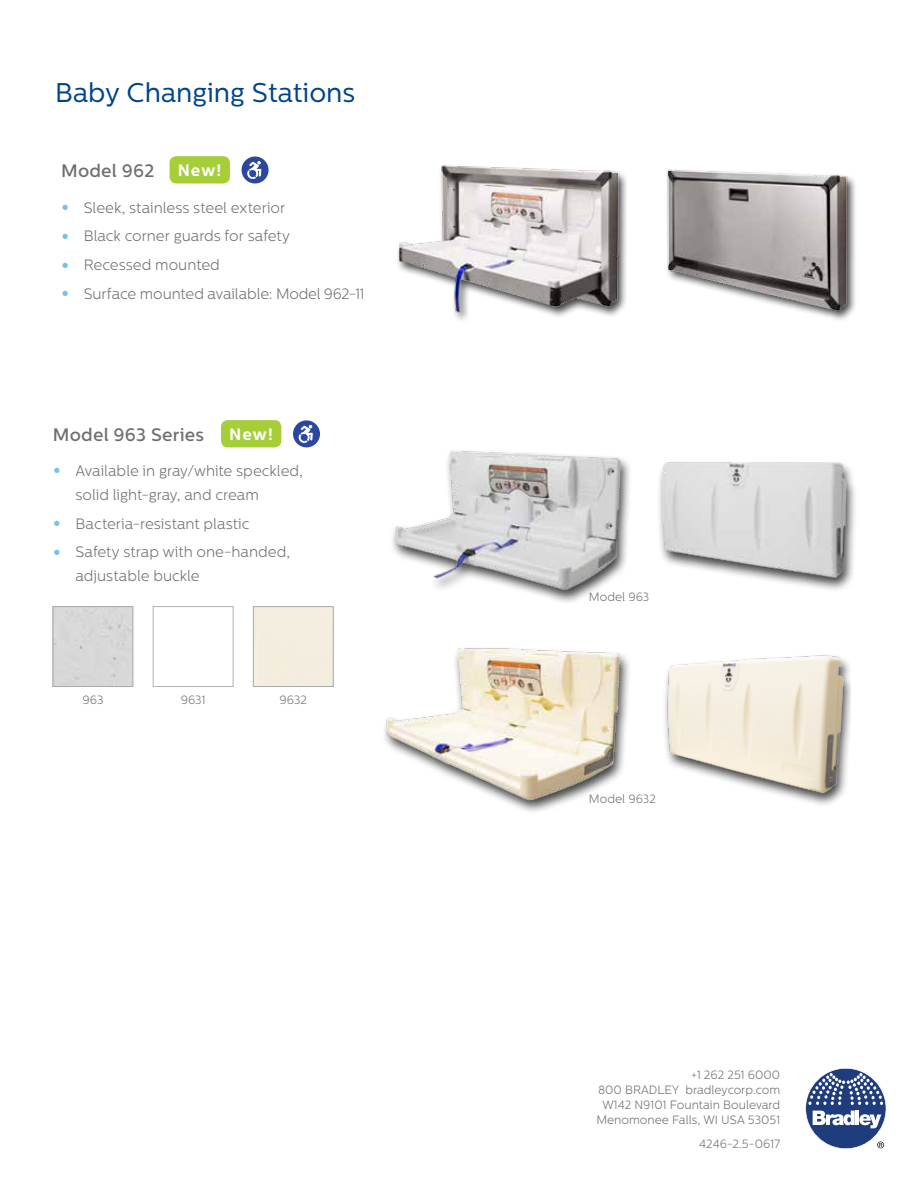
<style>
.page{position:relative;width:918px;height:1188px;background:#fff}
.page>*{position:absolute;margin:0;border:0;box-sizing:border-box;transform-origin:0 0}
.t1{font:27px "Centrale Sans";color:#004389}
.t2{font:500 18px "Centrale Sans";letter-spacing:.01em;color:#6d6e71}
.t3{font:700 16.5px "Centrale Sans";letter-spacing:.065em;color:#fff}
.t4{font:300 15px/28.8px "Centrale Sans";color:#6d6e71}
.t5{font:300 12px/15px "Centrale Sans";color:#6d6e71;text-align:right}
</style>
<div class="page">
<svg style="left:805px;top:1068px;width:81px;height:81px"></svg>
<img style="left:397px;top:165px;width:230px;height:155px">
<img style="left:666px;top:169px;width:190px;height:151px">
<div style="left:170px;top:156px;width:60px;height:27px;background:#a6ce39;border-radius:7px"></div>
<div style="left:242px;top:156px;width:27px;height:27px;background:#2b489e;border-radius:50%"></div>
<svg style="left:247px;top:161px;width:14px;height:18px"></svg>
<img style="left:392px;top:450px;width:238px;height:152px">
<img style="left:659px;top:462px;width:196px;height:128px">
<div style="left:221px;top:420px;width:60px;height:27px;background:#a6ce39;border-radius:7px"></div>
<div style="left:293px;top:420px;width:27px;height:27px;background:#2b489e;border-radius:50%"></div>
<svg style="left:299px;top:425px;width:14px;height:18px"></svg>
<div style="left:253px;top:606px;width:80px;height:81px;border:1px solid #a7a9ac"></div>
<div style="left:153px;top:606px;width:80px;height:81px;border:1px solid #a7a9ac"></div>
<div style="left:55px;top:608px;width:76px;height:77px;background:#d8d8d8"></div>
<div style="left:53px;top:606px;width:80px;height:81px;border:1px solid #a7a9ac"></div>
<img style="left:384px;top:648px;width:245px;height:164px">
<img style="left:665px;top:655px;width:185px;height:150px">
<h1 class="t1" style="left:55px;top:77px;width:302px">Baby Changing Stations</h1>
<p class="t2" style="left:61px;top:160px;width:95px">Model 962</p>
<p class="t3" style="left:178px;top:160px;width:45px">New!</p>
<p class="t4" style="left:84px;top:193px;width:282px">Sleek, stainless steel exterior<br>Black corner guards for safety<br>Recessed mounted<br>Surface mounted available: Model 962-11</p>
<p class="t2" style="left:53px;top:424px;width:153px">Model 963 Series</p>
<p class="t3" style="left:229px;top:424px;width:45px">New!</p>
<p class="t4" style="left:75px;top:459px;width:229px;line-height:24px">Available in gray/white speckled, solid light-gray, and cream</p>
<p class="t4" style="left:75px;top:509px;width:216px">Bacteria-resistant plastic<br>Safety strap with one-handed,</p>
<p class="t4" style="left:75px;top:562px;width:126px">adjustable buckle</p>
<p class="t5" style="left:82px;top:692px;width:23px">963</p>
<p class="t5" style="left:181px;top:692px;width:26px">9631</p>
<p class="t5" style="left:279px;top:692px;width:29px">9632</p>
<p class="t5" style="left:589px;top:589px;width:62px">Model 963</p>
<p class="t5" style="left:589px;top:791px;width:69px">Model 9632</p>
<p class="t5" style="left:596px;top:1067px;width:185px">+1 262 251 6000<br>800 BRADLEY bradleycorp.com<br>W142 N9101 Fountain Boulevard<br>Menomonee Falls, WI USA 53051</p>
<p class="t5" style="left:699px;top:1136px;width:83px">4246-2.5-0617</p>
</div>
